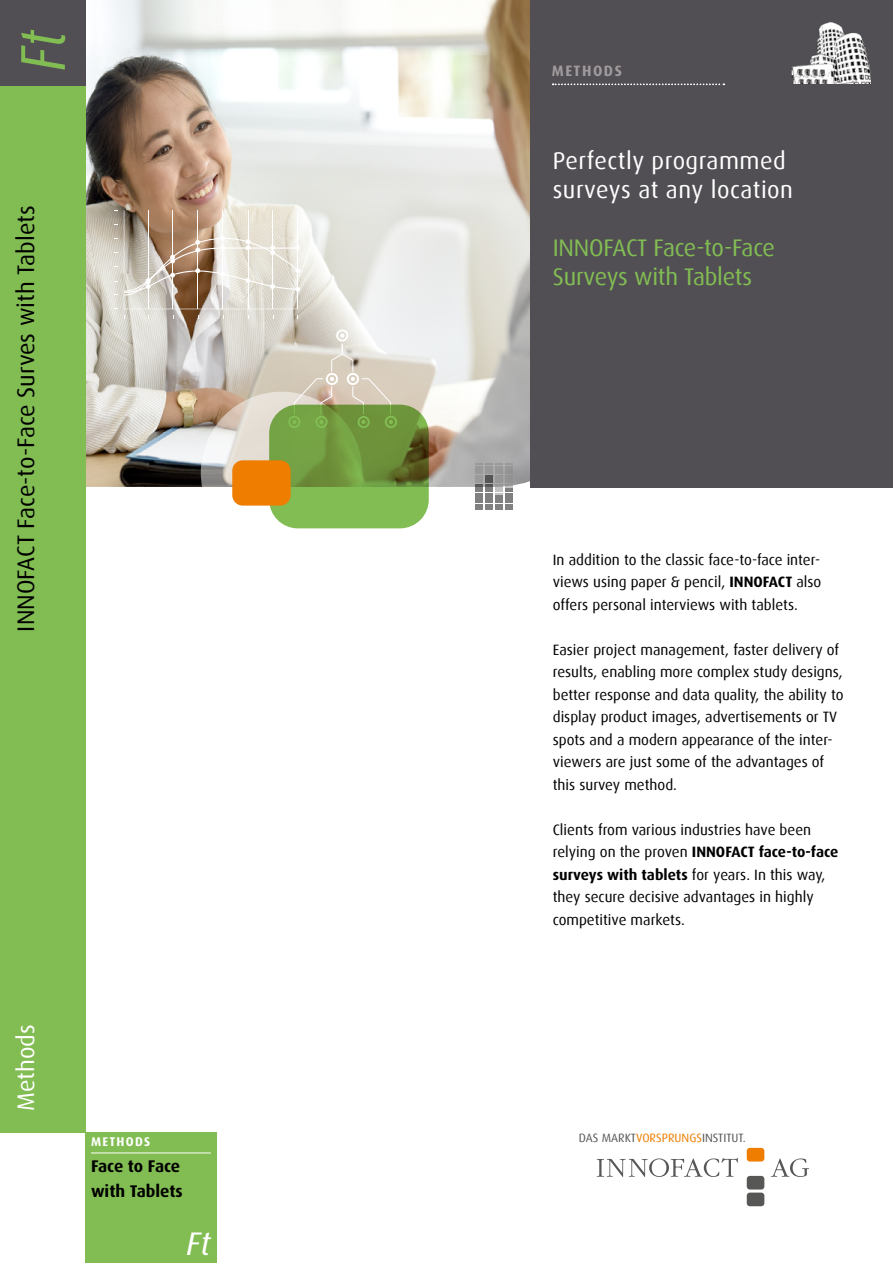
<style>
.page{position:relative;width:893px;height:1263px;background:#fff}
.page>*{position:absolute;margin:0;border:0;box-sizing:border-box;transform-origin:0 0}
.t1{font:italic 63.45px "Dax";color:#82bd53;scale:.84 1}
.t2{font:italic 32.7px "Dax";color:#fff}
.t3{font:24px/28.8px "Dax";letter-spacing:.02em;color:#fff}
.t4{font:24px/28.8px "Dax";letter-spacing:-.01em;color:#82bd53}
.t5{font:24px "Dax";color:#000}
.t6{font:24px "Dax";color:#fff}
.t7{font:700 16.95px/25.3px "Dax";color:#000}
.t8{font:15px/22.5px "Dax";color:#000}
.t9{font:700 15px "Dax";letter-spacing:.1em;color:#a09a9c}
.t10{font:700 12.75px "Dax";letter-spacing:.1em;color:#fff}
.t11{font:12px "Dax";color:#575756}
.s1{font-weight:700}
.s2{color:#ef7d00}
</style>
<div class="page">
<img style="left:85px;top:0;width:446px;height:487px">
<div style="left:531px;top:0;width:362px;height:488px;background:#514f54"></div>
<div style="left:0;top:0;width:85px;height:1132px;background:#82bd53"></div>
<div style="left:0;top:0;width:85px;height:85px;background:#514f54"></div>
<svg style="left:597px;top:1158px;width:141px;height:19px"></svg>
<div style="left:747px;top:1148px;width:17px;height:13px;background:#ef7d00;border-radius:3px"></div>
<div style="left:747px;top:1176px;width:17px;height:13px;background:#575756;border-radius:3px"></div>
<div style="left:747px;top:1192px;width:17px;height:14px;background:#575756;border-radius:3px"></div>
<svg style="left:771px;top:1158px;width:38px;height:19px"></svg>
<div style="left:85px;top:1132px;width:132px;height:131px;background:#82bd53"></div>
<hr style="left:91px;top:1152px;width:120px;height:1px;background:#fff">
<svg style="left:553px;top:84px;width:171px;height:1px"></svg>
<svg style="left:201px;top:392px;width:162px;height:161px"></svg>
<svg style="left:124px;top:210px;width:176px;height:99px"></svg>
<svg style="left:287px;top:328px;width:106px;height:79px;background:#dad1c5"></svg>
<svg style="left:475px;top:463px;width:37px;height:47px;background:#9b9b9b"></svg>
<svg style="left:269px;top:405px;width:160px;height:123px;background:#74a043"></svg>
<div style="left:232px;top:460px;width:59px;height:46px;background:#ef7d00;border-radius:10px"></div>
<img style="left:791px;top:22px;width:80px;height:61px">
<h1 class="t1" style="left:8px;top:71px;width:51px;rotate:-90deg">Ft</h1>
<h3 class="t5" style="left:13px;top:631px;width:427px;rotate:-90deg">INNOFACT Face-to-Face Surves with Tablets</h3>
<h3 class="t6" style="left:13px;top:1111px;width:88px;rotate:-90deg">Methods</h3>
<p class="t10" style="left:91px;top:1135px;width:61px">METHODS</p>
<p class="t7" style="left:91px;top:1153px;width:93px">Face to Face with Tablets</p>
<h2 class="t2" style="left:186px;top:1225px;width:26px">Ft</h2>
<p class="t9" style="left:552px;top:63px;width:72px">METHODS</p>
<h3 class="t3" style="left:553px;top:147px;width:242px">Perfectly programmed surveys at any location</h3>
<h3 class="t4" style="left:553px;top:233px;width:224px">INNOFACT Face-to-Face<br>Surveys with Tablets</h3>
<p class="t8" style="left:553px;top:548px;width:270px;text-align:justify">In addition to the classic face-to-face inter&shy;views using paper &amp; pencil, <span class="s1">INNOFACT</span> also offers personal interviews with tablets.</p>
<p class="t8" style="left:553px;top:638px;width:292px">Easier project management, faster delivery of results, enabling more complex study designs, better response and data quality, the ability to display product images, advertisements or TV spots and a modern appearance of the inter&shy;viewers are just some of the advantages of this survey method.</p>
<p class="t8" style="left:553px;top:818px;width:287px">Clients from various industries have been relying on the proven <span class="s1">INNOFACT face-to-face surveys with tablets</span> for years. In this way, they secure decisive advantages in highly competitive markets.</p>
<p class="t11" style="left:579px;top:1131px;width:169px">DAS MARKT<span class="s2">VORSPRUNGS</span>INSTITUT.</p>
</div>
